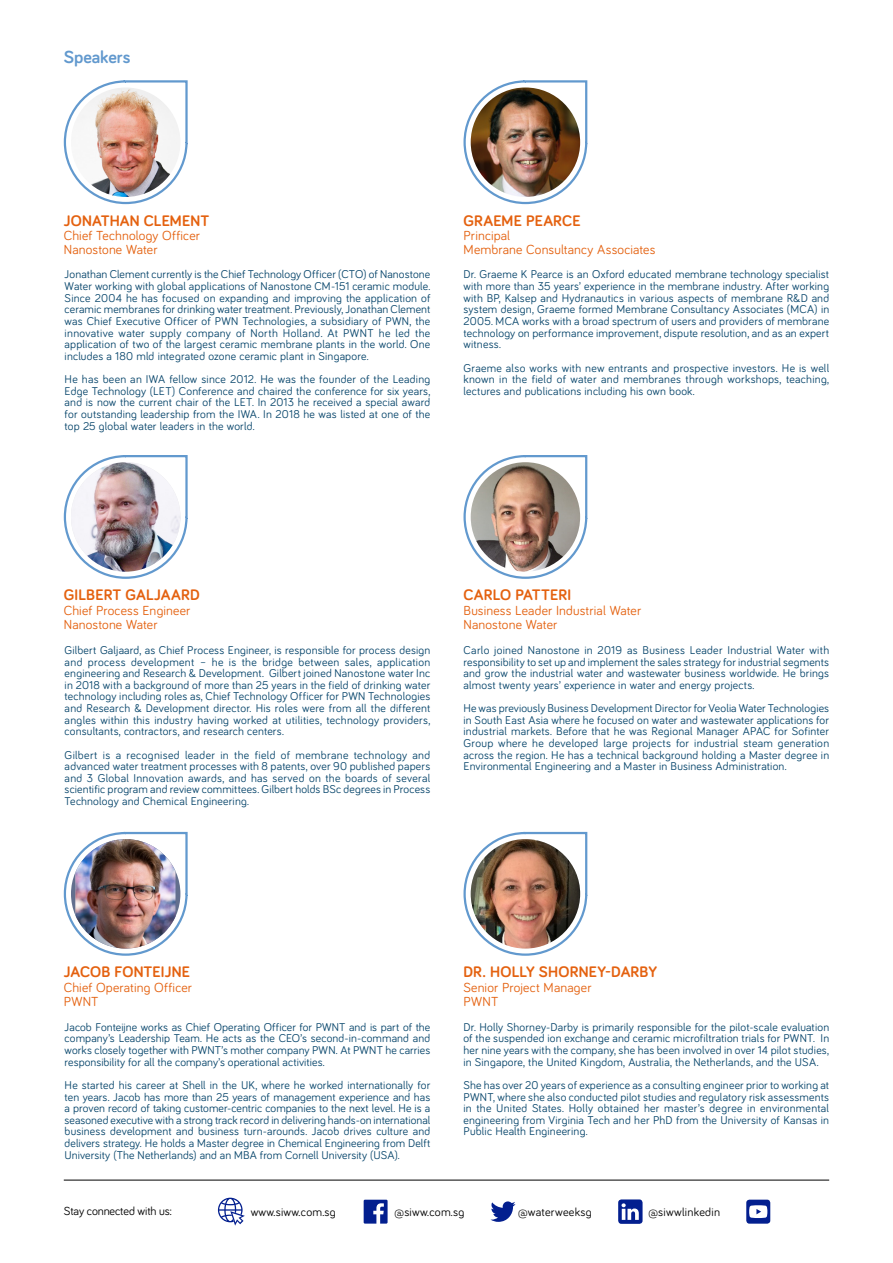
<style>
.page{position:relative;width:893px;height:1263px;background:#fff}
.page>*{position:absolute;margin:0;border:0;box-sizing:border-box;transform-origin:0 0}
.t1{font:700 18px "Bariol";color:#6299ce}
.t2{font:700 15.75px "Bariol";letter-spacing:.005em;color:#e4610f}
.t3{font:13.5px/14.2px "Bariol";letter-spacing:.01em;color:#e4610f}
.t4{font:12px "Bariol";letter-spacing:.02em;color:#000}
.t5{font:12px "Bariol";letter-spacing:-.01em;color:#000}
.t6{font:11.7px/11.7px "Bariol";letter-spacing:.015em;color:#07456b;text-align:justify}
</style>
<div class="page">
<svg style="left:463px;top:455px;width:125px;height:109px"></svg>
<img style="left:471px;top:462px;width:109px;height:110px;border-radius:55px">
<svg style="left:63px;top:455px;width:125px;height:109px"></svg>
<img style="left:71px;top:462px;width:109px;height:110px;border-radius:55px">
<svg style="left:463px;top:564px;width:125px;height:392px"></svg>
<img style="left:63px;top:564px;width:125px;height:392px">
<img style="left:471px;top:839px;width:109px;height:109px;border-radius:55px">
<svg style="left:63px;top:80px;width:125px;height:125px"></svg>
<img style="left:71px;top:87px;width:109px;height:110px;border-radius:55px">
<svg style="left:463px;top:80px;width:125px;height:125px"></svg>
<img style="left:471px;top:87px;width:109px;height:110px;border-radius:55px">
<hr style="left:64px;top:1180px;width:765px;height:1px;background:#000">
<svg style="left:364px;top:1200px;width:24px;height:23px"></svg>
<svg style="left:490px;top:1201px;width:26px;height:21px"></svg>
<svg style="left:618px;top:1199px;width:25px;height:25px"></svg>
<svg style="left:218px;top:1198px;width:27px;height:27px"></svg>
<div style="left:746px;top:1200px;width:24px;height:24px;background:#031f8f;border-radius:3px"></div>
<svg style="left:749px;top:1205px;width:18px;height:13px"></svg>
<h1 class="t1" style="left:64px;top:45px;width:68px">Speakers</h1>
<h2 class="t2" style="left:64px;top:210px;width:147px">JONATHAN CLEMENT</h2>
<p class="t3" style="left:64px;top:228px;width:138px">Chief Technology Officer<br>Nanostone Water</p>
<p class="t6" style="left:65px;top:268px;width:367px">Jonathan Clement currently is the Chief Technology Officer (CTO) of Nanostone Water working with global applications of Nanostone CM-151 ceramic module.<br>Since 2004 he has focused on expanding and improving the application of ceramic membranes for drinking water treatment. Previously, Jonathan Clement was Chief Executive Officer of PWN Technologies, a subsidiary of PWN, the innovative water supply company of North Holland. At PWNT he led the application of two of the largest ceramic membrane plants in the world. One includes a 180 mld integrated ozone ceramic plant in Singapore.</p>
<p class="t6" style="left:65px;top:373px;width:367px">He has been an IWA fellow since 2012. He was the founder of the Leading Edge Technology (LET) Conference and chaired the conference for six years, and is now the current chair of the LET. In 2013 he received a special award for outstanding leadership from the IWA. In 2018 he was listed at one of the top 25 global water leaders in the world.</p>
<h2 class="t2" style="left:463px;top:210px;width:119px">GRAEME PEARCE</h2>
<p class="t3" style="left:463px;top:228px;width:193px">Principal<br>Membrane Consultancy Associates</p>
<p class="t6" style="left:463px;top:268px;width:367px">Dr. Graeme K Pearce is an Oxford educated membrane technology specialist with more than 35 years’ experience in the membrane industry. After working with BP, Kalsep and Hydranautics in various aspects of membrane R&amp;D and system design, Graeme formed Membrane Consultancy Associates (MCA) in 2005. MCA works with a broad spectrum of users and providers of membrane technology on performance improvement, dispute resolution, and as an expert witness.</p>
<p class="t6" style="left:463px;top:361px;width:367px">Graeme also works with new entrants and prospective investors. He is well known in the field of water and membranes through workshops, teaching, lectures and publications including his own book.</p>
<h2 class="t2" style="left:64px;top:584px;width:137px">GILBERT GALJAARD</h2>
<p class="t3" style="left:64px;top:602px;width:128px">Chief Process Engineer<br>Nanostone Water</p>
<p class="t6" style="left:65px;top:644px;width:367px">Gilbert Galjaard, as Chief Process Engineer, is responsible for process design and process development – he is the bridge between sales, application engineering and Research &amp; Development. Gilbert joined Nanostone water Inc in 2018 with a background of more than 25 years in the field of drinking water technology including roles as, Chief Technology Officer for PWN Technologies and Research &amp; Development director. His roles were from all the different angles within this industry having worked at utilities, technology providers, consultants, contractors, and research centers.</p>
<p class="t6" style="left:65px;top:748px;width:367px">Gilbert is a recognised leader in the field of membrane technology and advanced water treatment processes with 8 patents, over 90 published papers and 3 Global Innovation awards, and has served on the boards of several scientific program and review committees. Gilbert holds BSc degrees in Process Technology and Chemical Engineering.</p>
<h2 class="t2" style="left:463px;top:584px;width:109px">CARLO PATTERI</h2>
<p class="t3" style="left:463px;top:602px;width:179px">Business Leader Industrial Water<br>Nanostone Water</p>
<p class="t6" style="left:463px;top:644px;width:367px">Carlo joined Nanostone in 2019 as Business Leader Industrial Water with responsibility to set up and implement the sales strategy for industrial segments and grow the industrial water and wastewater business worldwide. He brings almost twenty years’ experience in water and energy projects.</p>
<p class="t6" style="left:463px;top:702px;width:367px">He was previously Business Development Director for Veolia Water Technologies in South East Asia where he focused on water and wastewater applications for industrial markets. Before that he was Regional Manager APAC for Sofinter Group where he developed large projects for industrial steam generation across the region. He has a technical background holding a Master degree in Environmental Engineering and a Master in Business Administration.</p>
<h2 class="t2" style="left:64px;top:961px;width:128px">JACOB FONTEIJNE</h2>
<p class="t3" style="left:64px;top:979px;width:130px">Chief Operating Officer<br>PWNT</p>
<p class="t6" style="left:65px;top:1020px;width:367px">Jacob Fonteijne works as Chief Operating Officer for PWNT and is part of the company’s Leadership Team. He acts as the CEO’s second-in-command and works closely together with PWNT’s mother company PWN. At PWNT he carries responsibility for all the company’s operational activities.</p>
<p class="t6" style="left:65px;top:1078px;width:367px">He started his career at Shell in the UK, where he worked internationally for ten years. Jacob has more than 25 years of management experience and has a proven record of taking customer-centric companies to the next level. He is a seasoned executive with a strong track record in delivering hands-on international business development and business turn-arounds. Jacob drives culture and delivers strategy. He holds a Master degree in Chemical Engineering from Delft University (The Netherlands) and an MBA from Cornell University (USA).</p>
<h2 class="t2" style="left:463px;top:961px;width:195px">DR. HOLLY SHORNEY-DARBY</h2>
<p class="t3" style="left:463px;top:979px;width:130px">Senior Project Manager<br>PWNT</p>
<p class="t6" style="left:463px;top:1020px;width:367px">Dr. Holly Shorney-Darby is primarily responsible for the pilot-scale evaluation of the suspended ion exchange and ceramic microfiltration trials for PWNT. In her nine years with the company, she has been involved in over 14 pilot studies, in Singapore, the United Kingdom, Australia, the Netherlands, and the USA.</p>
<p class="t6" style="left:463px;top:1078px;width:367px">She has over 20 years of experience as a consulting engineer prior to working at PWNT, where she also conducted pilot studies and regulatory risk assessments in the United States. Holly obtained her master’s degree in environmental engineering from Virginia Tech and her PhD from the University of Kansas in Public Health Engineering.</p>
<p class="t5" style="left:64px;top:1203px;width:110px">Stay connected with us:</p>
<p class="t4" style="left:251px;top:1204px;width:87px">www.siww.com.sg</p>
<p class="t4" style="left:394px;top:1204px;width:71px">@siww.com.sg</p>
<p class="t4" style="left:518px;top:1204px;width:75px">@waterweeksg</p>
<p class="t4" style="left:648px;top:1204px;width:73px">@siwwlinkedin</p>
</div>
